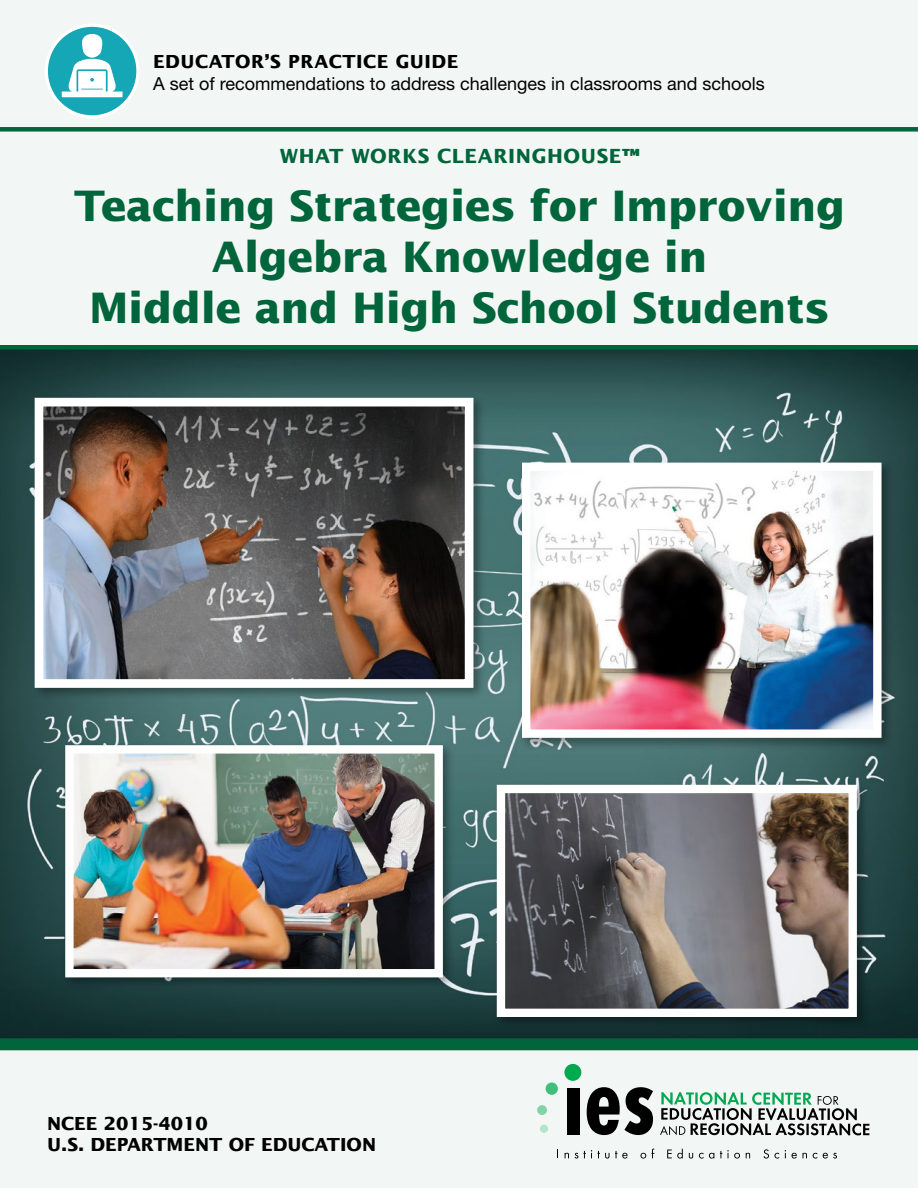
<style>
.page{position:relative;width:918px;height:1188px;background:#fff}
.page>*{position:absolute;margin:0;border:0;box-sizing:border-box;transform-origin:0 0}
.Title{font:700 42px "Lucida Sans Std";letter-spacing:-.01em;color:#00653b}
.t1{font:700 19.5px "Lucida Sans Std";letter-spacing:.03em;color:#00653b}
.t2{font:18px "Helvetica Neue LT Std";color:#000}
.NCEE_Number{font:700 18px "Lucida Sans Std";color:#000}
.NCEE_Number-2{font:700 18px "Lucida Sans Std";letter-spacing:.03em;color:#000}
</style>
<div class="page">
<div style="left:0;top:0;width:918px;height:350px;background:#f2f7f5"></div>
<div style="left:0;top:1031px;width:918px;height:157px;background:#f2f7f5"></div>
<svg style="left:45px;top:24px;width:95px;height:94px"></svg>
<div style="left:48px;top:27px;width:88px;height:88px;background:#15a7b5;border-radius:50%"></div>
<svg style="left:62px;top:34px;width:61px;height:63px"></svg>
<img style="left:0;top:350px;width:918px;height:688px">
<div style="left:518px;top:459px;width:376px;height:291px;background:#000;opacity:.35"></div>
<div style="left:31px;top:394px;width:455px;height:306px;background:#000;opacity:.35"></div>
<img style="left:45px;top:408px;width:418px;height:270px">
<img style="left:531px;top:472px;width:342px;height:257px">
<div style="left:522px;top:463px;width:360px;height:275px;border:8px solid #fff"></div>
<div style="left:61px;top:741px;width:395px;height:249px;background:#000;opacity:.35"></div>
<img style="left:74px;top:754px;width:360px;height:214px">
<div style="left:65px;top:745px;width:378px;height:232px;border:8px solid #fff"></div>
<div style="left:493px;top:781px;width:376px;height:248px;background:#000;opacity:.35"></div>
<img style="left:506px;top:794px;width:342px;height:214px">
<div style="left:497px;top:785px;width:360px;height:232px;border:8px solid #fff"></div>
<div style="left:35px;top:398px;width:438px;height:290px;border:9px solid #fff"></div>
<div style="left:546px;top:1083px;width:12px;height:12px;background:#40be7b;border-radius:50%"></div>
<div style="left:537px;top:1105px;width:10px;height:10px;background:#80d4a7;border-radius:50%"></div>
<div style="left:540px;top:1125px;width:8px;height:8px;background:#b3e5ca;border-radius:50%"></div>
<div style="left:564px;top:1064px;width:17px;height:17px;background:#00a94f;border-radius:50%"></div>
<div style="left:567px;top:1088px;width:13px;height:46px;background:#000"></div>
<svg style="left:587px;top:1087px;width:66px;height:48px"></svg>
<svg style="left:660px;top:1092px;width:209px;height:43px"></svg>
<svg style="left:565px;top:1153px;width:4px;height:5px"></svg>
<svg style="left:575px;top:1150px;width:53px;height:9px"></svg>
<svg style="left:640px;top:1149px;width:14px;height:10px"></svg>
<svg style="left:667px;top:1149px;width:16px;height:10px"></svg>
<svg style="left:689px;top:1153px;width:4px;height:6px"></svg>
<svg style="left:699px;top:1153px;width:15px;height:6px"></svg>
<svg style="left:720px;top:1150px;width:20px;height:9px"></svg>
<svg style="left:746px;top:1153px;width:4px;height:5px"></svg>
<svg style="left:764px;top:1149px;width:15px;height:10px"></svg>
<svg style="left:792px;top:1153px;width:5px;height:6px"></svg>
<svg style="left:803px;top:1153px;width:4px;height:5px"></svg>
<svg style="left:813px;top:1153px;width:4px;height:6px"></svg>
<svg style="left:823px;top:1153px;width:14px;height:6px"></svg>
<div style="left:0;top:1038px;width:918px;height:12px;background:#00653b"></div>
<svg style="left:0;top:127px;width:918px;height:223px"></svg>
<p class="NCEE_Number-2" style="left:153px;top:51px;width:307px">EDUCATOR’S PRACTICE GUIDE</p>
<p class="t2" style="left:153px;top:73px;width:613px">A set of recommendations to address challenges in classrooms and schools</p>
<p class="t1" style="left:280px;top:145px;width:361px">WHAT WORKS CLEARINGHOUSE™</p>
<p class="Title" style="left:74px;top:183px;width:773px">Teaching Strategies for Improving</p>
<p class="Title" style="left:212px;top:234px;width:497px">Algebra Knowledge in</p>
<p class="Title" style="left:89px;top:285px;width:742px">Middle and High School Students</p>
<p class="NCEE_Number" style="left:47px;top:1114px;width:162px">NCEE 2015-4010</p>
<p class="NCEE_Number" style="left:47px;top:1135px;width:330px">U.S. DEPARTMENT OF EDUCATION</p>
</div>
